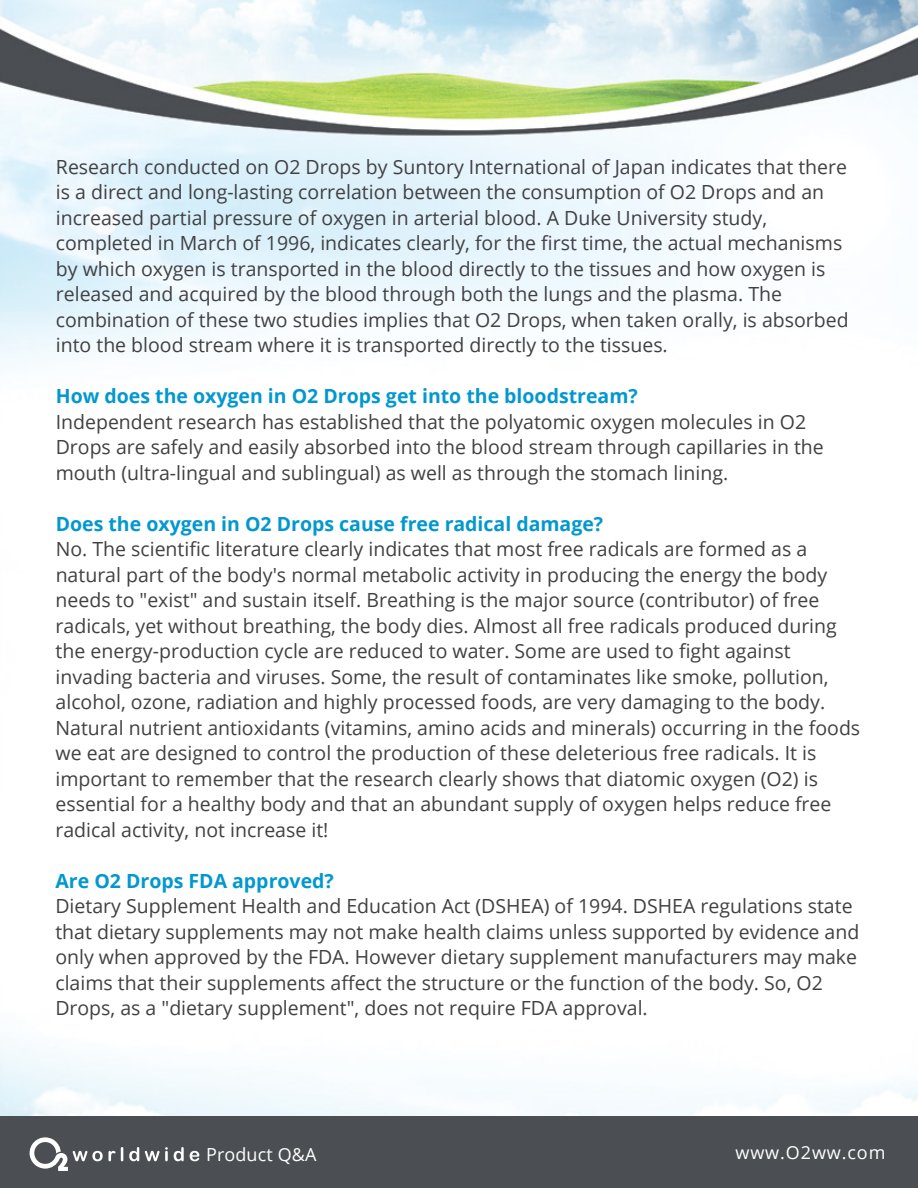
<style>
.page{position:relative;width:918px;height:1188px;background:#fff}
.page>*{position:absolute;margin:0;border:0;box-sizing:border-box;transform-origin:0 0}
.t1{font:19.5px/25.5px "Open Sans";color:#414042}
.t2{font:700 19.5px "Open Sans";color:#0298cf}
.t3{font:18px "Open Sans";letter-spacing:.05em;color:#fff}
.t4{font:18px "Open Sans";letter-spacing:.005em;color:#fff}
</style>
<div class="page">
<img style="left:0;top:0;width:918px;height:1116px">
<div style="left:0;top:1116px;width:918px;height:72px;background:#4b4e53"></div>
<svg style="left:30px;top:1137px;width:93px;height:34px"></svg>
<svg style="left:129px;top:1147px;width:10px;height:14px"></svg>
<svg style="left:145px;top:1147px;width:23px;height:14px"></svg>
<svg style="left:174px;top:1147px;width:10px;height:14px"></svg>
<svg style="left:190px;top:1151px;width:9px;height:10px"></svg>
<p class="t1" style="left:56px;top:153px;width:794px">Research conducted on O2 Drops by Suntory International of Japan indicates that there is a direct and long-lasting correlation between the consumption of O2 Drops and an increased partial pressure of oxygen in arterial blood. A Duke University study, completed in March of 1996, indicates clearly, for the first time, the actual mechanisms by which oxygen is transported in the blood directly to the tissues and how oxygen is released and acquired by the blood through both the lungs and the plasma. The combination of these two studies implies that O2 Drops, when taken orally, is absorbed into the blood stream where it is transported directly to the tissues.</p>
<p class="t2" style="left:56px;top:382px;width:584px">How does the oxygen in O2 Drops get into the bloodstream?</p>
<p class="t1" style="left:56px;top:408px;width:770px">Independent research has established that the polyatomic oxygen molecules in O2<br>Drops are safely and easily absorbed into the blood stream through capillaries in the mouth (ultra-lingual and sublingual) as well as through the stomach lining.</p>
<p class="t2" style="left:56px;top:510px;width:549px">Does the oxygen in O2 Drops cause free radical damage?</p>
<p class="t1" style="left:55px;top:536px;width:806px">No. The scientific literature clearly indicates that most free radicals are formed as a natural part of the body's normal metabolic activity in producing the energy the body needs to "exist" and sustain itself. Breathing is the major source (contributor) of free radicals, yet without breathing, the body dies. Almost all free radicals produced during the energy-production cycle are reduced to water. Some are used to fight against invading bacteria and viruses. Some, the result of contaminates like smoke, pollution, alcohol, ozone, radiation and highly processed foods, are very damaging to the body.<br>Natural nutrient antioxidants (vitamins, amino acids and minerals) occurring in the foods we eat are designed to control the production of these deleterious free radicals. It is important to remember that the research clearly shows that diatomic oxygen (O2) is essential for a healthy body and that an abundant supply of oxygen helps reduce free radical activity, not increase it!</p>
<p class="t2" style="left:55px;top:867px;width:280px">Are O2 Drops FDA approved?</p>
<p class="t1" style="left:55px;top:893px;width:806px">Dietary Supplement Health and Education Act (DSHEA) of 1994. DSHEA regulations state that dietary supplements may not make health claims unless supported by evidence and only when approved by the FDA. However dietary supplement manufacturers may make claims that their supplements affect the structure or the function of the body. So, O2<br>Drops, as a "dietary supplement", does not require FDA approval.</p>
<p class="t4" style="left:206px;top:1142px;width:112px">Product Q&amp;A</p>
<p class="t3" style="left:735px;top:1141px;width:151px">www.O2ww.com</p>
</div>
